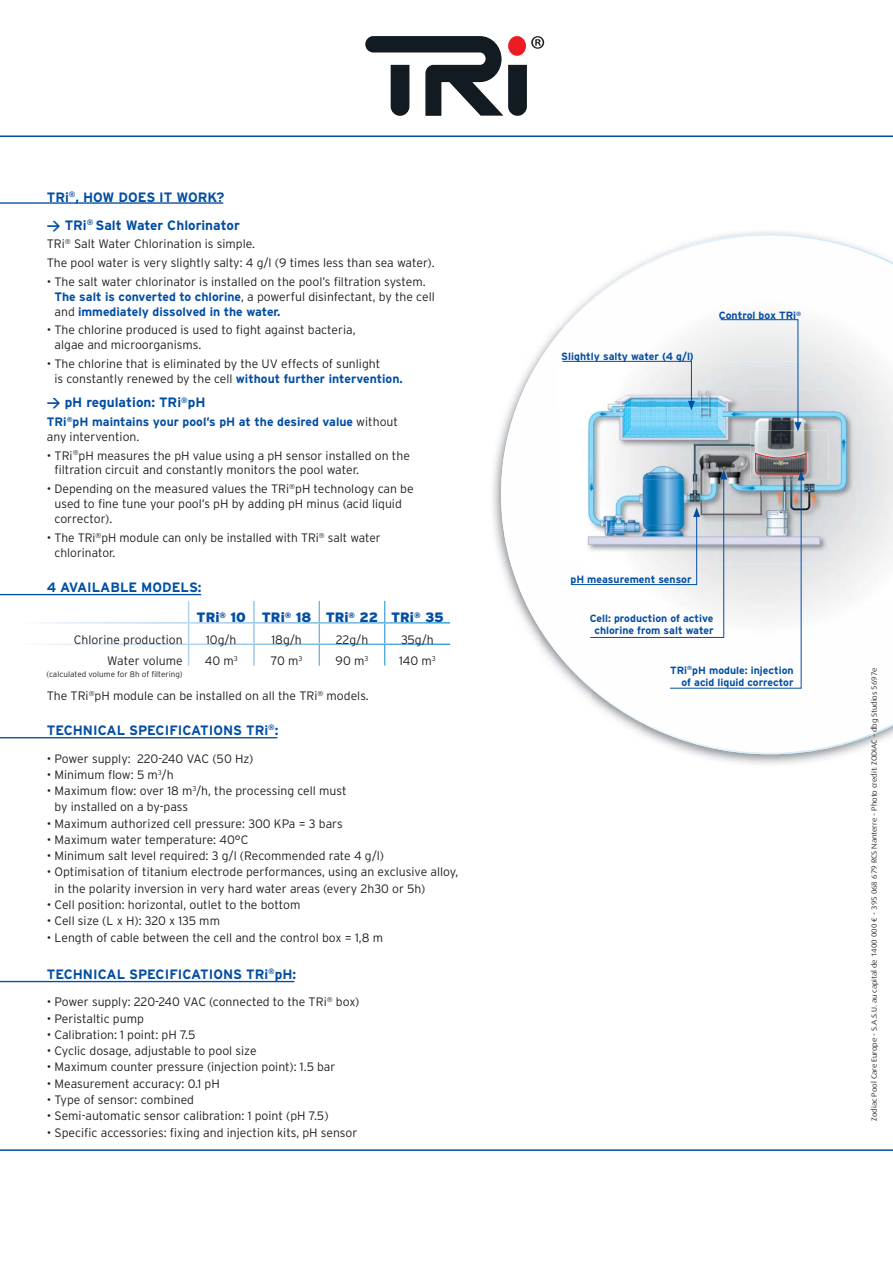
<style>
.page{position:relative;width:893px;height:1263px;background:#fff}
.page>*{position:absolute;margin:0;border:0;box-sizing:border-box;transform-origin:0 0}
.t1{font:700 13.5px/27.8px "Interstate";color:#034ea2}
.t2{font:900 13.5px "Interstate";color:#034ea2}
.t3{font:300 12.15px/14.9px "Interstate";color:#231f20}
.t4{font:700 12.15px/14.9px "Interstate";color:#034ea2}
.t5{font:700 10.5px/12.6px "Interstate";color:#034ea2;text-align:center}
.t6{font:300 8.1px "Interstate";color:#231f20}
.t7{font:7.5px "Dax Wide";letter-spacing:-.01em;color:#231f20}
.s1{font-family:"DIN"}
.s2{font-weight:700;color:#034ea2}
.s3{font-weight:300;color:#231f20}
.s4{font-family:"Euro Mono"}
</style>
<div class="page">
<img style="left:492px;top:435px;width:9px;height:125px">
<svg style="left:501px;top:234px;width:392px;height:520px"></svg>
<svg style="left:365px;top:36px;width:179px;height:80px"></svg>
<hr style="left:0;top:1149px;width:893px;height:2px;background:#034ea2">
<hr style="left:0;top:135px;width:893px;height:2px;background:#034ea2">
<hr style="left:0;top:737px;width:277px;height:1px;background:#034ea2">
<hr style="left:0;top:981px;width:294px;height:1px;background:#034ea2">
<hr style="left:0;top:202px;width:223px;height:2px;background:#034ea2">
<img style="left:807px;top:389px;width:86px;height:218px">
<img style="left:556px;top:362px;width:301px;height:50px">
<img style="left:556px;top:412px;width:31px;height:153px">
<img style="left:587px;top:389px;width:270px;height:176px">
<svg style="left:562px;top:361px;width:133px;height:49px"></svg>
<svg style="left:188px;top:601px;width:1px;height:65px"></svg>
<svg style="left:384px;top:601px;width:1px;height:65px"></svg>
<svg style="left:319px;top:601px;width:1px;height:65px"></svg>
<hr style="left:18px;top:622px;width:432px;height:1px;background:#fff">
<hr style="left:18px;top:644px;width:432px;height:1px;background:#fff">
<hr style="left:0;top:594px;width:201px;height:1px;background:#034ea2">
<img style="left:750px;top:430px;width:79px;height:49px">
<svg style="left:720px;top:319px;width:81px;height:113px;background:#cdd6dd"></svg>
<svg style="left:570px;top:452px;width:237px;height:237px"></svg>
<p class="t1" style="left:47px;top:184px;width:195px">TRi<sup>®</sup>, HOW DOES IT WORK? <span class="s1">&gt;</span> TRi<sup>®</sup> Salt Water Chlorinator</p>
<p class="t3" style="left:47px;top:236px;width:389px;line-height:18.8px">TRi<sup>®</sup> Salt Water Chlorination is simple.<br>The pool water is very slightly salty: 4 g/l (9 times less than sea water).</p>
<p class="t3" style="left:55px;top:275px;width:382px;text-indent:-8px">• The salt water chlorinator is installed on the pool’s filtration system.<br><span class="s2">The salt is converted to chlorine</span>, a powerful disinfectant, by the cell and <span class="s2">immediately dissolved in the water.</span></p>
<p class="t3" style="left:55px;top:324px;width:303px;text-indent:-8px">• The chlorine produced is used to fight against bacteria, algae and microorganisms.</p>
<p class="t3" style="left:55px;top:357px;width:350px;text-indent:-8px">• The chlorine that is eliminated by the UV effects of sunlight<br>is constantly renewed by the cell <span class="s2">without further intervention.</span></p>
<p class="t1" style="left:47px;top:389px;width:160px"><span class="s1">&gt;</span> pH regulation: TRi<sup>®</sup>pH</p>
<p class="t4" style="left:47px;top:415px;width:353px">TRi<sup>®</sup>pH maintains your pool’s pH at the desired value <span class="s3">without any intervention.</span></p>
<p class="t3" style="left:55px;top:449px;width:357px;text-indent:-8px">• TRi<sup>®</sup>pH measures the pH value using a pH sensor installed on the filtration circuit and constantly monitors the pool water.</p>
<p class="t3" style="left:55px;top:482px;width:361px;text-indent:-8px">• Depending on the measured values the TRi<sup>®</sup>pH technology can be used to fine tune your pool’s pH by adding pH minus (acid liquid corrector).</p>
<p class="t3" style="left:55px;top:531px;width:328px;text-indent:-8px">• The TRi<sup>®</sup>pH module can only be installed with TRi<sup>®</sup> salt water chlorinator.</p>
<p class="t1" style="left:47px;top:574px;width:156px">4 AVAILABLE MODELS:</p>
<p class="t2" style="left:197px;top:612px;width:249px">TRi<sup>®</sup> 10 TRi<sup>®</sup> 18 TRi<sup>®</sup> 22 TRi<sup>®</sup> 35</p>
<p class="t3" style="left:74px;top:633px;width:110px">Chlorine production</p>
<p class="t3" style="left:206px;top:633px;width:32px">10g/h</p>
<p class="t3" style="left:271px;top:633px;width:32px">18g/h</p>
<p class="t3" style="left:336px;top:633px;width:34px">22g/h</p>
<p class="t3" style="left:401px;top:633px;width:34px">35g/h</p>
<p class="t3" style="left:107px;top:654px;width:77px">Water volume</p>
<p class="t3" style="left:205px;top:654px;width:34px">40 m<sup>3</sup></p>
<p class="t3" style="left:271px;top:654px;width:33px">70 m<sup>3</sup></p>
<p class="t3" style="left:336px;top:654px;width:34px">90 m<sup>3</sup></p>
<p class="t3" style="left:399px;top:654px;width:38px">140 m<sup>3</sup></p>
<p class="t6" style="left:47px;top:671px;width:138px">(calculated volume for 8h of filtering)</p>
<p class="t3" style="left:47px;top:690px;width:324px">The TRi<sup>®</sup>pH module can be installed on all the TRi<sup>®</sup> models.</p>
<p class="t1" style="left:47px;top:717px;width:233px">TECHNICAL SPECIFICATIONS TRi<sup>®</sup>:</p>
<p class="t3" style="left:47px;top:752px;width:208px">• Power supply: 220-240 VAC (50 Hz)</p>
<p class="t3" style="left:47px;top:768px;width:128px">• Minimum flow: 5 m<sup>3</sup>/h</p>
<p class="t3" style="left:55px;top:784px;width:294px;line-height:16.2px;text-indent:-8px">• Maximum flow: over 18 m<sup>3</sup>/h, the processing cell must by installed on a by-pass</p>
<p class="t3" style="left:47px;top:817px;width:297px">• Maximum authorized cell pressure: 300 KPa = 3 bars</p>
<p class="t3" style="left:47px;top:833px;width:203px">• Maximum water temperature: 40°C</p>
<p class="t3" style="left:47px;top:849px;width:339px">• Minimum salt level required: 3 g/l (Recommended rate 4 g/l)</p>
<p class="t3" style="left:55px;top:865px;width:405px;line-height:16.2px;text-indent:-8px">• Optimisation of titanium electrode performances, using an exclusive alloy, in the polarity inversion in very hard water areas (every 2h30 or 5h)</p>
<p class="t3" style="left:47px;top:898px;width:255px">• Cell position: horizontal, outlet to the bottom</p>
<p class="t3" style="left:47px;top:914px;width:175px">• Cell size (L x H): 320 x 135 mm</p>
<p class="t3" style="left:47px;top:931px;width:338px">• Length of cable between the cell and the control box = 1,8 m</p>
<p class="t1" style="left:47px;top:961px;width:251px">TECHNICAL SPECIFICATIONS TRi<sup>®</sup>pH:</p>
<p class="t3" style="left:47px;top:995px;width:314px">• Power supply: 220-240 VAC (connected to the TRi<sup>®</sup> box)</p>
<p class="t3" style="left:47px;top:1012px;width:99px">• Peristaltic pump</p>
<p class="t3" style="left:47px;top:1028px;width:150px">• Calibration: 1 point: pH 7.5</p>
<p class="t3" style="left:47px;top:1044px;width:211px">• Cyclic dosage, adjustable to pool size</p>
<p class="t3" style="left:47px;top:1061px;width:290px">• Maximum counter pressure (injection point): 1.5 bar</p>
<p class="t3" style="left:47px;top:1077px;width:175px">• Measurement accuracy: 0.1 pH</p>
<p class="t3" style="left:47px;top:1093px;width:149px">• Type of sensor: combined</p>
<p class="t3" style="left:47px;top:1109px;width:283px">• Semi-automatic sensor calibration: 1 point (pH 7.5)</p>
<p class="t3" style="left:47px;top:1126px;width:312px">• Specific accessories: fixing and injection kits, pH sensor</p>
<p class="t5" style="left:561px;top:351px;width:134px">Slightly salty water (4 g/l)</p>
<p class="t5" style="left:719px;top:310px;width:84px">Control box TRi<sup>®</sup></p>
<p class="t5" style="left:570px;top:574px;width:123px">pH measurement sensor</p>
<p class="t5" style="left:590px;top:612px;width:125px">Cell: production of active chlorine from salt water</p>
<p class="t5" style="left:670px;top:664px;width:125px;text-align:right">TRi<sup>®</sup>pH module: injection of acid liquid corrector</p>
<p class="t7" style="left:871px;top:1120px;width:455px;rotate:-90deg">Zodiac Pool Care Europe - S.A.S.U. au capital de 1400 000 <span class="s4">€</span> - 395 068 679 RCS Nanterre - Photo credit: ZODIAC - dbg Studios 5697e</p>
</div>
